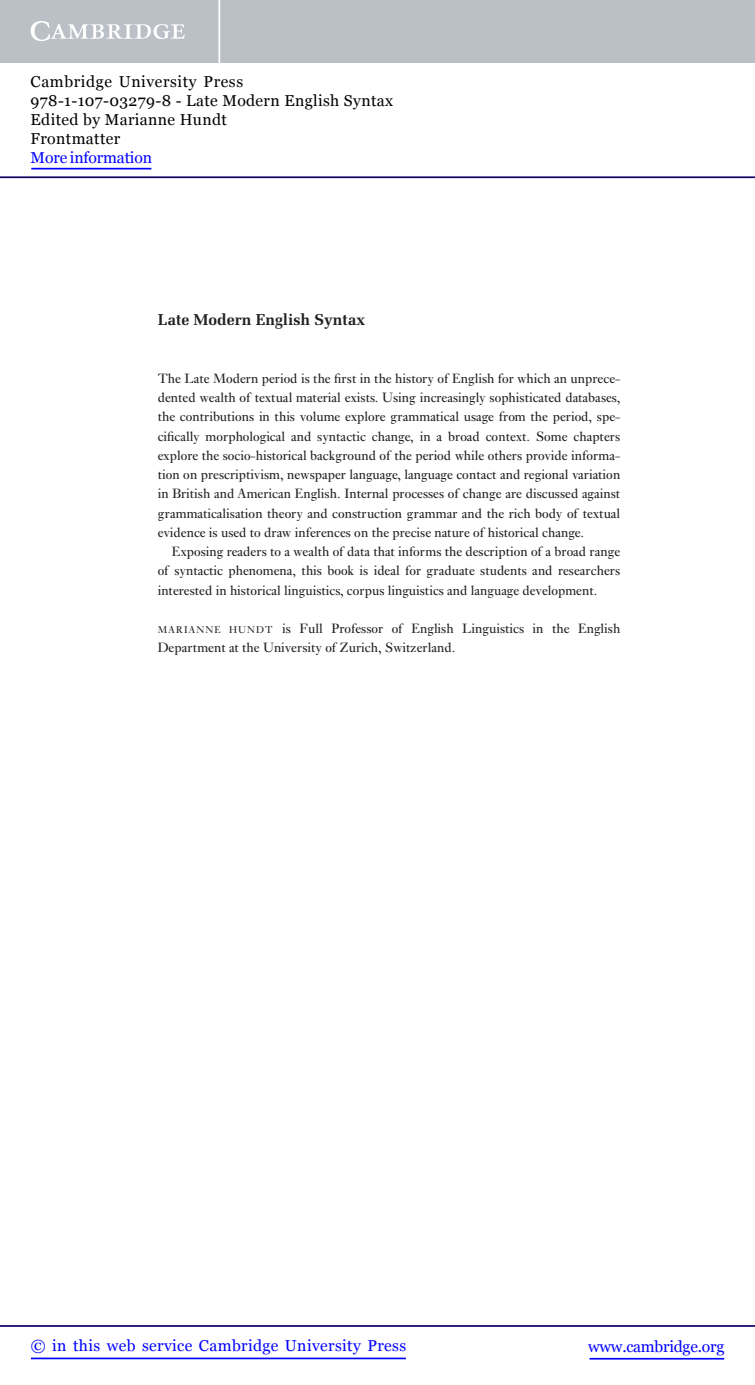
<style>
.page{position:relative;width:755px;height:1385px;background:#fff}
.page>*{position:absolute;margin:0;border:0;box-sizing:border-box;transform-origin:0 0}
.t1{font:15.75px/18.9px "Georgia";letter-spacing:.025em;color:#000}
.t2{font:15.75px "Georgia";letter-spacing:.025em;color:#00f}
.t3{font:700 15.75px "Melior LT Std";color:#231f20}
.t4{font:15.75px "Georgia";letter-spacing:-.015em;color:#00f}
.t5{font:15.75px "Georgia";letter-spacing:-.01em;color:#00f}
.t6{font:14px/19.2px "Ehrhardt MT Std";color:#231f20;text-align:justify}
.s1{font-size:10.15px}
</style>
<div class="page">
<hr style="left:589px;top:1358px;width:134px;height:1px;background:#00f">
<hr style="left:0;top:1325px;width:754px;height:2px;background:#150666">
<hr style="left:31px;top:1357px;width:374px;height:2px;background:#00f">
<div style="left:0;top:0;width:754px;height:63px;background:#bac0c6"></div>
<svg style="left:31px;top:21px;width:154px;height:20px"></svg>
<hr style="left:218px;top:0;width:2px;height:63px;background:#fff">
<hr style="left:0;top:176px;width:754px;height:2px;background:#150666">
<hr style="left:31px;top:168px;width:120px;height:1px;background:#00f">
<p class="t1" style="left:31px;top:73px;width:364px">Cambridge University Press<br>978-1-107-03279-8 - Late Modern English Syntax<br>Edited by Marianne Hundt<br>Frontmatter</p>
<p class="t5" style="left:31px;top:148px;width:123px">More information</p>
<p class="t3" style="left:158px;top:313px;width:209px">Late Modern English Syntax</p>
<p class="t6" style="left:158px;top:370px;width:464px">The Late Modern period is the first in the history of English for which an unprece&shy;dented wealth of textual material exists. Using increasingly sophisticated databases, the contributions in this volume explore grammatical usage from the period, spe&shy;cifically morphological and syntactic change, in a broad context. Some chapters explore the socio-historical background of the period while others provide informa&shy;tion on prescriptivism, newspaper language, language contact and regional variation in British and American English. Internal processes of change are discussed against grammaticalisation theory and construction grammar and the rich body of textual evidence is used to draw inferences on the precise nature of historical change.</p>
<p class="t6" style="left:158px;top:543px;width:464px;text-indent:14px">Exposing readers to a wealth of data that informs the description of a broad range of syntactic phenomena, this book is ideal for graduate students and researchers interested in historical linguistics, corpus linguistics and language development.</p>
<p class="t6" style="left:157px;top:620px;width:464px"><span class="s1">MARIANNE HUNDT</span> is Full Professor of English Linguistics in the English<br>Department at the University of Zurich, Switzerland.</p>
<p class="t2" style="left:31px;top:1336px;width:376px">© in this web service Cambridge University Press</p>
<p class="t4" style="left:587px;top:1336px;width:137px">www.cambridge.org</p>
</div>
